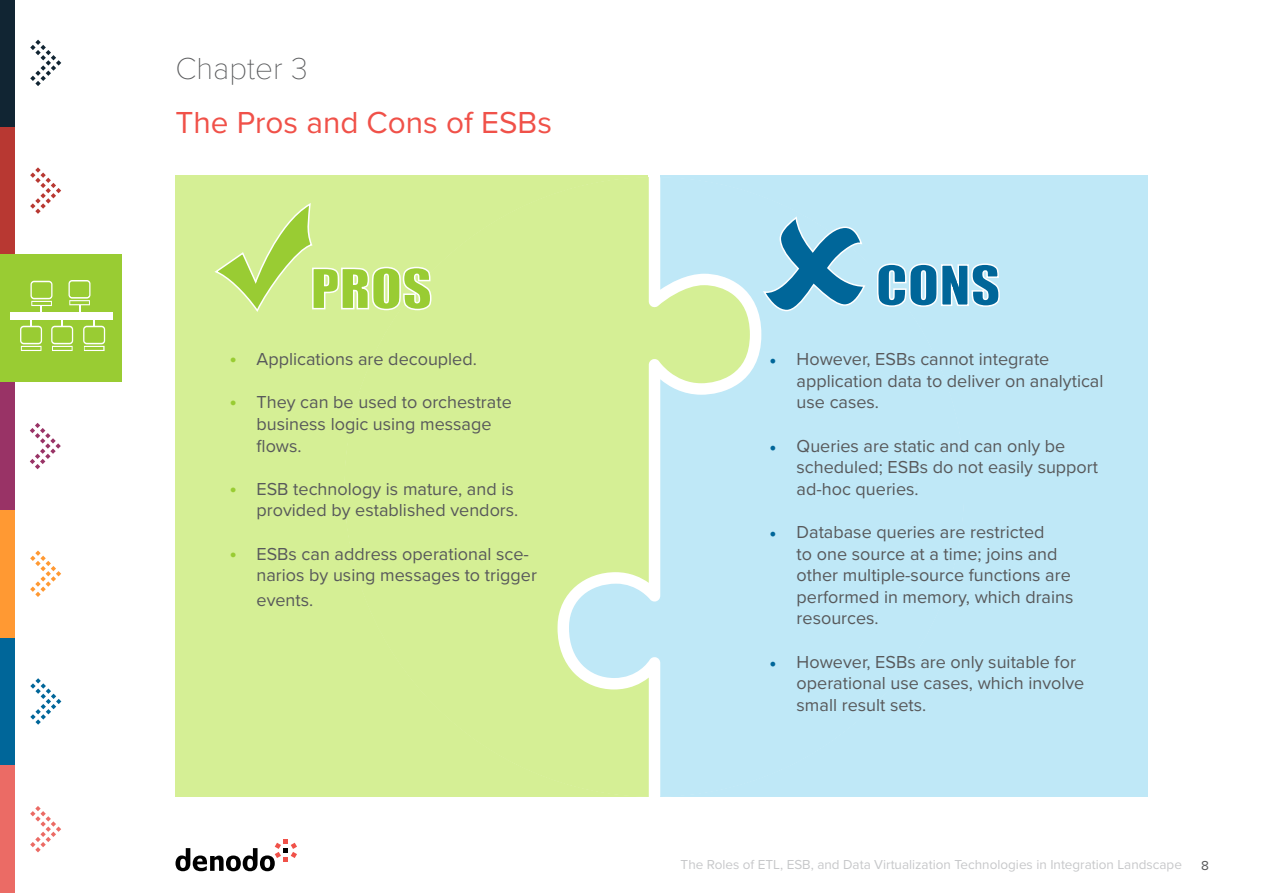
<style>
.page{position:relative;width:1263px;height:893px;background:#fff}
.page>*{position:absolute;margin:0;border:0;box-sizing:border-box;transform-origin:0 0}
.t1{font:31.5px "Proxima Nova";color:#f05149}
.t2{font:100 31.5px "Proxima Nova T";color:#58595b}
.t3{font:18px/21.6px "Proxima Nova";color:#58595b}
.t4{font:13.5px "Proxima Nova";color:#c7c8ca}
.t5{font:13.5px "Proxima Nova";color:#58595b}
.s1{font-weight:600;font-size:21px;color:#9c3}
.s2{font-family:"Minion Pro";color:#069}
</style>
<div class="page">
<svg style="left:175px;top:839px;width:122px;height:32px"></svg>
<div style="left:0;top:127px;width:15px;height:127px;background:#b83832"></div>
<div style="left:0;top:0;width:15px;height:127px;background:#112533"></div>
<div style="left:0;top:382px;width:15px;height:128px;background:#936"></div>
<div style="left:0;top:638px;width:15px;height:127px;background:#069"></div>
<div style="left:0;top:510px;width:15px;height:128px;background:#f93"></div>
<div style="left:0;top:765px;width:15px;height:128px;background:#eb6b65"></div>
<svg style="left:30px;top:423px;width:31px;height:46px"></svg>
<svg style="left:30px;top:550px;width:31px;height:47px"></svg>
<svg style="left:30px;top:167px;width:31px;height:47px"></svg>
<svg style="left:30px;top:678px;width:31px;height:47px"></svg>
<svg style="left:30px;top:806px;width:31px;height:46px"></svg>
<svg style="left:30px;top:40px;width:31px;height:46px"></svg>
<div style="left:660px;top:176px;width:488px;height:621px;background:#bfe8f7"></div>
<div style="left:176px;top:176px;width:472px;height:621px;background:#d5ef95"></div>
<svg style="left:569px;top:177px;width:193px;height:620px"></svg>
<svg style="left:214px;top:203px;width:218px;height:109px"></svg>
<svg style="left:877px;top:263px;width:123px;height:44px"></svg>
<svg style="left:761px;top:215px;width:105px;height:97px"></svg>
<div style="left:0;top:254px;width:121px;height:128px;background:#9c3"></div>
<svg style="left:20px;top:280px;width:85px;height:71px"></svg>
<div style="left:10px;top:313px;width:103px;height:7px;background:#fff"></div>
<h1 class="t2" style="left:176px;top:50px;width:134px">Chapter 3</h1>
<h1 class="t1" style="left:176px;top:99px;width:378px">The Pros and Cons of ESBs</h1>
<p class="t3" style="left:230px;top:348px;width:249px"><span class="s1">•</span> Applications are decoupled.</p>
<p class="t3" style="left:256px;top:391px;width:257px;text-indent:-27px"><span class="s1">•</span> They can be used to orchestrate business logic using message flows.</p>
<p class="t3" style="left:230px;top:477px;width:290px;text-align:right"><span class="s1">•</span> ESB technology is mature, and is provided by established vendors.</p>
<p class="t3" style="left:256px;top:542px;width:282px;text-indent:-27px"><span class="s1">•</span> ESBs can address operational sce&shy;narios by using messages to trigger</p>
<p class="t3" style="left:256px;top:589px;width:58px">events.</p>
<p class="t3" style="left:796px;top:348px;width:308px;text-indent:-27px"><span class="s2">•</span> However, ESBs cannot integrate application data to deliver on analytical use cases.</p>
<p class="t3" style="left:796px;top:434px;width:303px;text-indent:-27px"><span class="s2">•</span> Queries are static and can only be scheduled; ESBs do not easily support ad-hoc queries.</p>
<p class="t3" style="left:796px;top:520px;width:278px;text-indent:-27px"><span class="s2">•</span> Database queries are restricted<br>to one source at a time; joins and other multiple-source functions are performed in memory, which drains resources.</p>
<p class="t3" style="left:796px;top:650px;width:289px;text-indent:-27px"><span class="s2">•</span> However, ESBs are only suitable for operational use cases, which involve small result sets.</p>
<p class="t4" style="left:681px;top:855px;width:503px">The Roles of ETL, ESB, and Data Virtualization Technologies in Integration Landscape</p>
<p class="t5" style="left:1201px;top:855px;width:9px">8</p>
</div>
